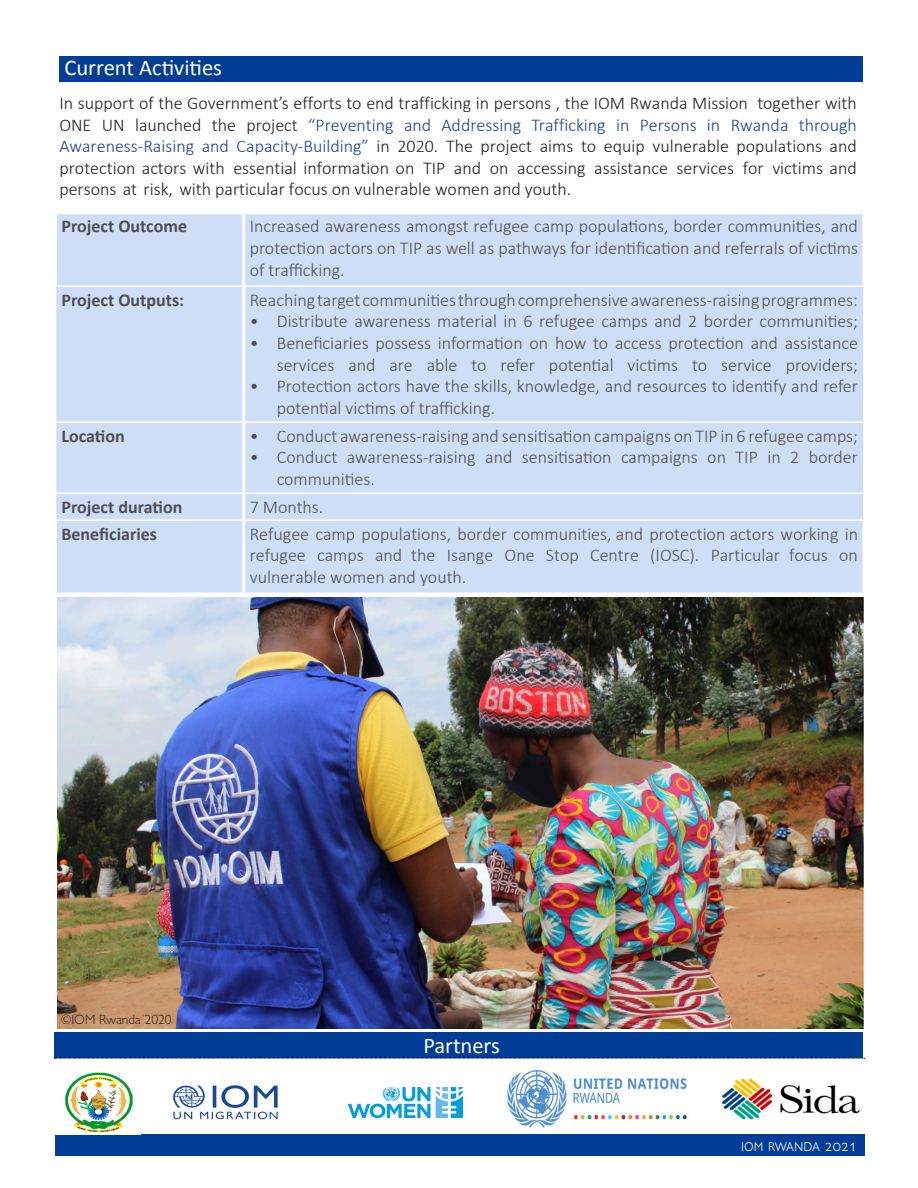
<style>
.page{position:relative;width:918px;height:1188px;background:#fff}
.page>*{position:absolute;margin:0;border:0;box-sizing:border-box;transform-origin:0 0}
.t1{font:22.5px "Calibri";color:#fff}
.t2{font:300 18.15px "Gill Sans Nova";color:#fff;scale:.91 1}
.t3{font:300 18px/21.6px "Calibri";color:#4f4f51;text-align:justify}
.t4{font:300 18px/21.6px "Calibri";color:#231f20;text-align:justify}
.t5{font:700 18px "Calibri";color:#4f4f51}
.t6{font:700 18px "Calibri";color:#4e4f51}
.t7{font:300 13.5px "Gill Sans Nova";color:#231f20}
.s1{color:#204392}
</style>
<div class="page">
<div style="left:59px;top:56px;width:804px;height:25px;background:#003d97"></div>
<div style="left:56px;top:214px;width:807px;height:378px;background:#cedef7"></div>
<svg style="left:862px;top:214px;width:2px;height:71px"></svg>
<svg style="left:862px;top:521px;width:1px;height:71px"></svg>
<hr style="left:54px;top:214px;width:3px;height:71px;background:#fff">
<hr style="left:242px;top:214px;width:3px;height:71px;background:#fff">
<hr style="left:242px;top:287px;width:3px;height:135px;background:#fff">
<hr style="left:242px;top:493px;width:3px;height:26px;background:#fff">
<hr style="left:54px;top:521px;width:3px;height:71px;background:#fff">
<hr style="left:242px;top:521px;width:3px;height:71px;background:#fff">
<hr style="left:242px;top:422px;width:3px;height:71px;background:#fff">
<hr style="left:54px;top:285px;width:190px;height:2px;background:#fff">
<hr style="left:244px;top:285px;width:621px;height:2px;background:#fff">
<hr style="left:54px;top:519px;width:190px;height:2px;background:#fff">
<hr style="left:244px;top:519px;width:621px;height:2px;background:#fff">
<hr style="left:56px;top:422px;width:186px;height:1px;background:#fff">
<hr style="left:245px;top:422px;width:620px;height:1px;background:#fff">
<hr style="left:245px;top:492px;width:620px;height:2px;background:#fff">
<hr style="left:56px;top:492px;width:186px;height:2px;background:#fff">
<img style="left:57px;top:597px;width:807px;height:431px">
<div style="left:55px;top:1134px;width:810px;height:22px;background:#003d97"></div>
<img style="left:173px;top:1085px;width:105px;height:35px">
<img style="left:507px;top:1069px;width:180px;height:59px">
<img style="left:721px;top:1070px;width:140px;height:56px">
<svg style="left:348px;top:1087px;width:115px;height:31px"></svg>
<img style="left:65px;top:1072px;width:68px;height:61px">
<div style="left:55px;top:1033px;width:808px;height:25px;background:#003d97"></div>
<svg style="left:54px;top:1058px;width:811px;height:1px"></svg>
<p class="t1" style="left:64px;top:53px;width:159px">Current Activities</p>
<p class="t4" style="left:59px;top:91px;width:799px">In support of the Government’s efforts to end trafficking in persons , the IOM Rwanda Mission together with ONE UN launched the project <span class="s1">“Preventing and Addressing Trafficking in Persons in Rwanda through Awareness-Raising and Capacity-Building”</span> in 2020. The project aims to equip vulnerable populations and protection actors with essential information on TIP and on accessing assistance services for victims and persons at risk, with particular focus on vulnerable women and youth.</p>
<p class="t6" style="left:62px;top:215px;width:127px">Project Outcome</p>
<p class="t3" style="left:250px;top:215px;width:610px">Increased awareness amongst refugee camp populations, border communities, and protection actors on TIP as well as pathways for identification and referrals of victims of trafficking.</p>
<p class="t5" style="left:62px;top:288px;width:124px">Project Outputs:</p>
<p class="t3" style="left:250px;top:288px;width:610px">Reaching target communities through comprehensive awareness-raising programmes:</p>
<p class="t3" style="left:250px;top:310px;width:610px">• Distribute awareness material in 6 refugee camps and 2 border communities;</p>
<p class="t3" style="left:250px;top:331px;width:610px;text-align:right">• Beneficiaries possess information on how to access protection and assistance services and are able to refer potential victims to service providers;</p>
<p class="t3" style="left:277px;top:374px;width:583px;text-indent:-27px">• Protection actors have the skills, knowledge, and resources to identify and refer potential victims of trafficking.</p>
<p class="t5" style="left:62px;top:424px;width:65px">Location</p>
<p class="t3" style="left:250px;top:424px;width:610px">• Conduct awareness-raising and sensitisation campaigns on TIP in 6 refugee camps;</p>
<p class="t3" style="left:277px;top:446px;width:583px;text-indent:-27px">• Conduct awareness-raising and sensitisation campaigns on TIP in 2 border communities.</p>
<p class="t5" style="left:62px;top:495px;width:122px">Project duration</p>
<p class="t3" style="left:250px;top:495px;width:75px">7 Months.</p>
<p class="t5" style="left:62px;top:522px;width:97px">Beneficiaries</p>
<p class="t3" style="left:250px;top:522px;width:610px">Refugee camp populations, border communities, and protection actors working in refugee camps and the Isange One Stop Centre (IOSC). Particular focus on vulnerable women and youth.</p>
<p class="t7" style="left:61px;top:1011px;width:112px">©IOM Rwanda 2020</p>
<p class="t1" style="left:423px;top:1031px;width:78px">Partners</p>
<p class="t2" style="left:741px;top:1133px;width:128px">IOM Rwanda 2021</p>
</div>
